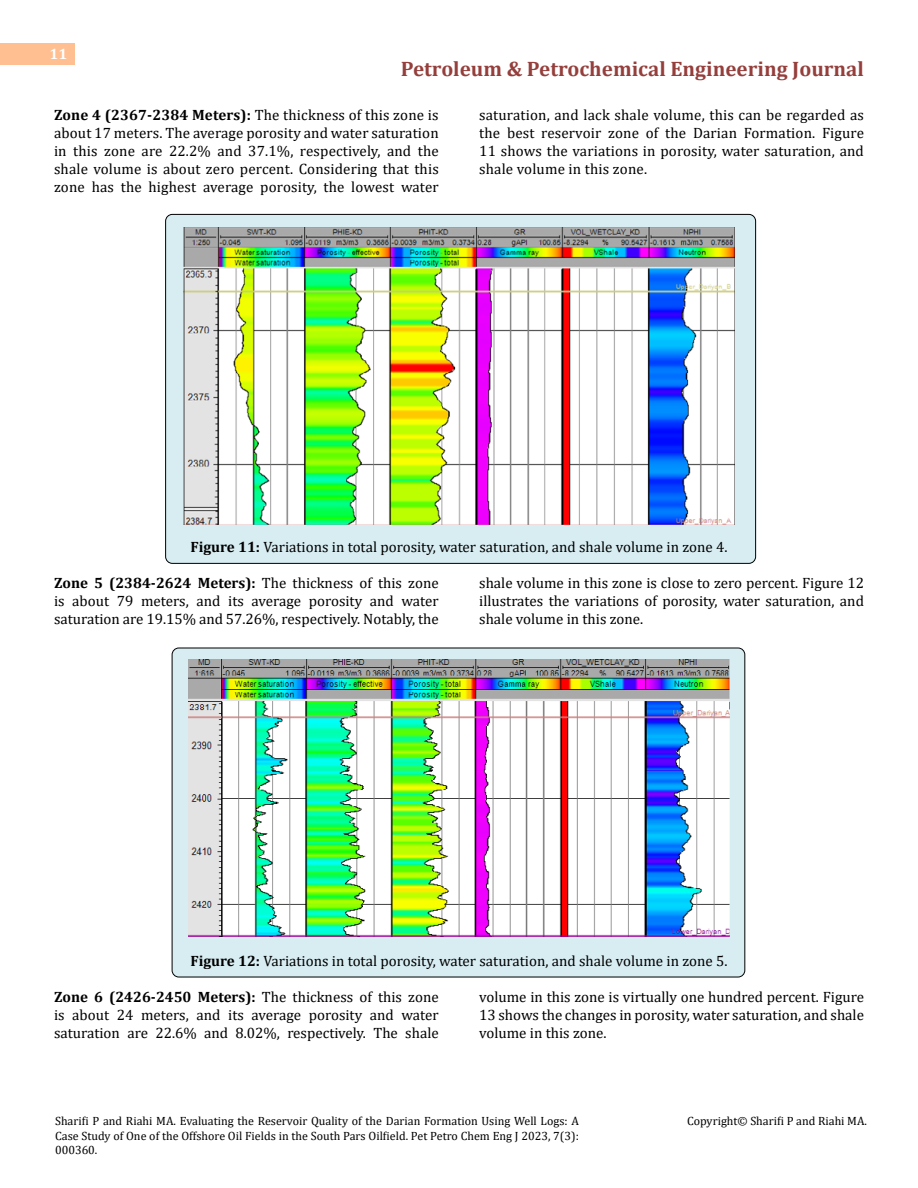
<style>
.page{position:relative;width:918px;height:1188px;background:#fff}
.page>*{position:absolute;margin:0;border:0;box-sizing:border-box;transform-origin:0 0}
.t1{font:700 21px "Cambria";color:#953f3c}
.t2{font:15px/18px "Cambria";color:#000;text-align:justify}
.t3{font:700 15px "Cambria";color:#fff}
.t4{font:12px/14.4px "Cambria";color:#000;text-align:justify}
.s1{font-weight:700}
</style>
<div class="page">
<div style="left:0;top:43px;width:75px;height:21px;background:#ffbf91"></div>
<div style="left:172px;top:648px;width:573px;height:329px;background:#d8edf2;border-radius:7px"></div>
<div style="left:166px;top:214px;width:590px;height:349px;background:#d8edf2;border-radius:7px"></div>
<img style="left:183px;top:228px;width:552px;height:296px">
<img style="left:189px;top:660px;width:540px;height:276px">
<p class="t3" style="left:50px;top:44px;width:19px">11</p>
<h1 class="t1" style="left:401px;top:54px;width:465px">Petroleum &amp; Petrochemical Engineering Journal</h1>
<p class="t2" style="left:54px;top:105px;width:386px"><span class="s1">Zone 4 (2367-2384 Meters):</span> The thickness of this zone is about 17 meters. The average porosity and water saturation in this zone are 22.2% and 37.1%, respectively, and the shale volume is about zero percent. Considering that this zone has the highest average porosity, the lowest water</p>
<p class="t2" style="left:479px;top:105px;width:386px">saturation, and lack shale volume, this can be regarded as the best reservoir zone of the Darian Formation. Figure 11 shows the variations in porosity, water saturation, and shale volume in this zone.</p>
<p class="t2" style="left:190px;top:537px;width:539px"><span class="s1">Figure 11:</span> Variations in total porosity, water saturation, and shale volume in zone 4.</p>
<p class="t2" style="left:54px;top:573px;width:386px"><span class="s1">Zone 5 (2384-2624 Meters):</span> The thickness of this zone is about 79 meters, and its average porosity and water saturation are 19.15% and 57.26%, respectively. Notably, the</p>
<p class="t2" style="left:479px;top:573px;width:386px">shale volume in this zone is close to zero percent. Figure 12 illustrates the variations of porosity, water saturation, and shale volume in this zone.</p>
<p class="t2" style="left:190px;top:951px;width:539px"><span class="s1">Figure 12:</span> Variations in total porosity, water saturation, and shale volume in zone 5.</p>
<p class="t2" style="left:54px;top:987px;width:386px"><span class="s1">Zone 6 (2426-2450 Meters):</span> The thickness of this zone is about 24 meters, and its average porosity and water saturation are 22.6% and 8.02%, respectively. The shale</p>
<p class="t2" style="left:479px;top:987px;width:386px">volume in this zone is virtually one hundred percent. Figure 13 shows the changes in porosity, water saturation, and shale volume in this zone.</p>
<p class="t4" style="left:55px;top:1114px;width:525px">Sharifi P and Riahi MA. Evaluating the Reservoir Quality of the Darian Formation Using Well Logs: A Case Study of One of the Offshore Oil Fields in the South Pars Oilfield. Pet Petro Chem Eng J 2023, 7(3):<br>000360.</p>
<p class="t4" style="left:687px;top:1114px;width:181px">Copyright© Sharifi P and Riahi MA.</p>
</div>
